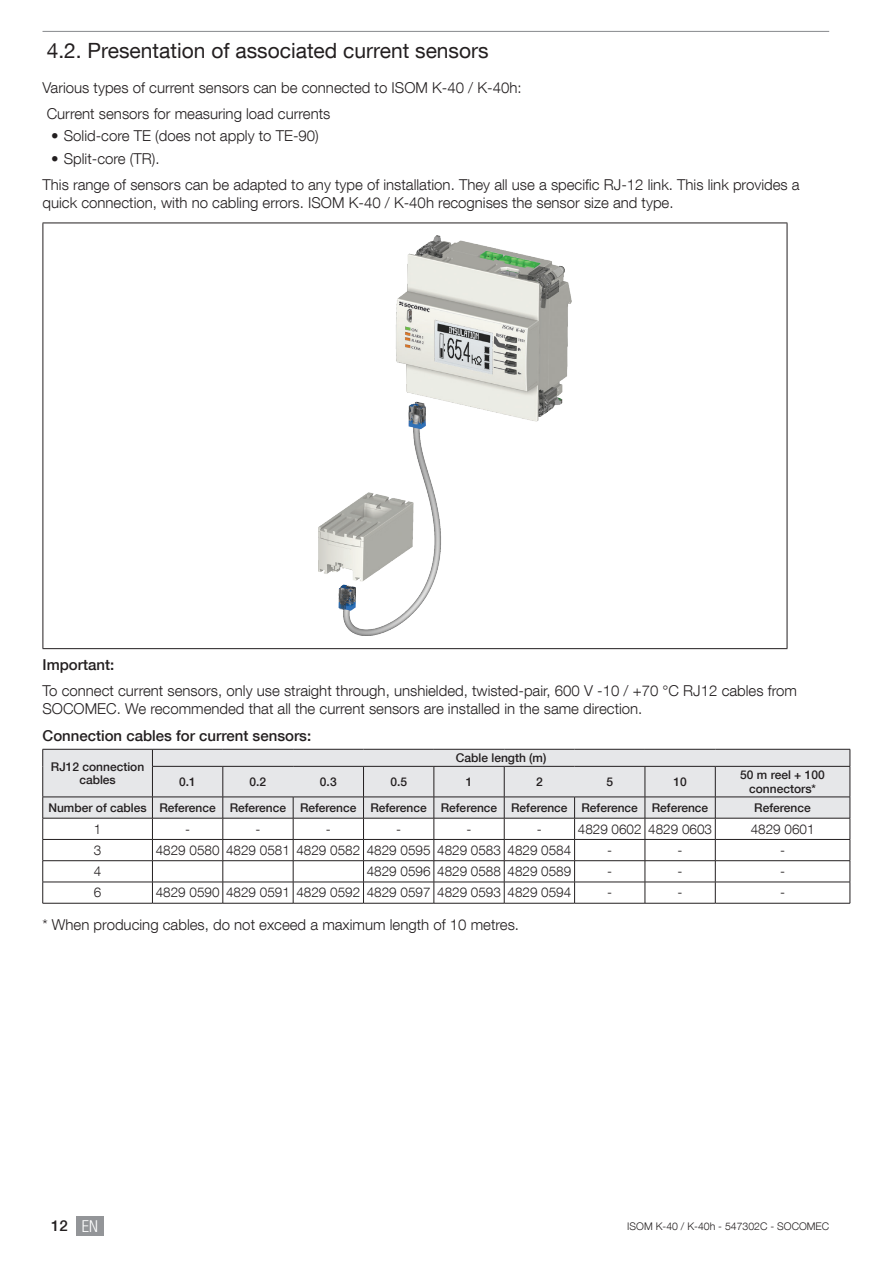
<style>
.page{position:relative;width:893px;height:1263px;background:#fff}
.page>*{position:absolute;margin:0;border:0;box-sizing:border-box;transform-origin:0 0}
.t1{font:21px "Helvetica Neue LT Com";color:#231f20}
.t2{font:300 15px/26.5px "Helvetica Neue LT Com";color:#231f20}
.t3{font:500 15px "Helvetica Neue LT Com";color:#231f20}
.t4{font:300 13.5px "Helvetica Neue LT Com";color:#231f20}
.t5{font:500 12px/13.5px "Helvetica Neue LT Com";color:#231f20;text-align:center}
.t6{font:300 10.5px "Helvetica Neue LT Com";color:#231f20}
.s1{font-weight:300;font-stretch:condensed;font-size:16.5px;color:#fff}
</style>
<div class="page">
<div style="left:76px;top:1216px;width:28px;height:19px;background:#939598"></div>
<hr style="left:43px;top:31px;width:786px;height:1px;background:#939598">
<hr style="left:43px;top:223px;width:744px;height:1px;background:#231f20">
<hr style="left:43px;top:223px;width:1px;height:425px;background:#231f20">
<hr style="left:787px;top:223px;width:1px;height:425px;background:#231f20">
<hr style="left:43px;top:648px;width:744px;height:1px;background:#231f20">
<img style="left:318px;top:236px;width:253px;height:400px">
<div style="left:43px;top:750px;width:807px;height:68px;background:#e6e7e9"></div>
<hr style="left:43px;top:749px;width:109px;height:1px;background:#231f20">
<svg style="left:42px;top:749px;width:1px;height:17px"></svg>
<hr style="left:42px;top:766px;width:1px;height:31px;background:#231f20">
<hr style="left:152px;top:749px;width:71px;height:1px;background:#231f20">
<svg style="left:152px;top:749px;width:1px;height:17px"></svg>
<hr style="left:223px;top:749px;width:70px;height:1px;background:#231f20">
<hr style="left:293px;top:749px;width:70px;height:1px;background:#231f20">
<hr style="left:363px;top:749px;width:71px;height:1px;background:#231f20">
<hr style="left:434px;top:749px;width:70px;height:1px;background:#231f20">
<hr style="left:504px;top:749px;width:71px;height:1px;background:#231f20">
<hr style="left:575px;top:749px;width:70px;height:1px;background:#231f20">
<hr style="left:645px;top:749px;width:70px;height:1px;background:#231f20">
<hr style="left:715px;top:749px;width:135px;height:1px;background:#231f20">
<svg style="left:850px;top:749px;width:1px;height:17px"></svg>
<hr style="left:152px;top:766px;width:71px;height:1px;background:#231f20">
<hr style="left:152px;top:766px;width:1px;height:31px;background:#231f20">
<hr style="left:223px;top:766px;width:70px;height:1px;background:#231f20">
<hr style="left:223px;top:766px;width:1px;height:31px;background:#231f20">
<hr style="left:293px;top:766px;width:70px;height:1px;background:#231f20">
<hr style="left:363px;top:766px;width:71px;height:1px;background:#231f20">
<hr style="left:363px;top:766px;width:1px;height:31px;background:#231f20">
<hr style="left:434px;top:766px;width:70px;height:1px;background:#231f20">
<hr style="left:434px;top:766px;width:1px;height:31px;background:#231f20">
<hr style="left:504px;top:766px;width:71px;height:1px;background:#231f20">
<hr style="left:504px;top:766px;width:1px;height:31px;background:#231f20">
<hr style="left:575px;top:766px;width:70px;height:1px;background:#231f20">
<hr style="left:645px;top:766px;width:70px;height:1px;background:#231f20">
<hr style="left:645px;top:766px;width:1px;height:31px;background:#231f20">
<hr style="left:715px;top:766px;width:135px;height:1px;background:#231f20">
<hr style="left:715px;top:766px;width:1px;height:31px;background:#231f20">
<hr style="left:850px;top:766px;width:1px;height:31px;background:#231f20">
<hr style="left:715px;top:797px;width:135px;height:1px;background:#231f20">
<hr style="left:715px;top:818px;width:135px;height:1px;background:#231f20">
<hr style="left:715px;top:839px;width:135px;height:1px;background:#231f20">
<hr style="left:715px;top:860px;width:135px;height:1px;background:#231f20">
<hr style="left:715px;top:882px;width:135px;height:1px;background:#231f20">
<svg style="left:42px;top:797px;width:674px;height:106px"></svg>
<svg style="left:850px;top:797px;width:1px;height:106px"></svg>
<hr style="left:43px;top:903px;width:109px;height:1px;background:#231f20">
<hr style="left:152px;top:903px;width:71px;height:1px;background:#231f20">
<hr style="left:223px;top:903px;width:70px;height:1px;background:#231f20">
<hr style="left:293px;top:903px;width:70px;height:1px;background:#231f20">
<hr style="left:363px;top:903px;width:71px;height:1px;background:#231f20">
<hr style="left:434px;top:903px;width:70px;height:1px;background:#231f20">
<hr style="left:504px;top:903px;width:71px;height:1px;background:#231f20">
<hr style="left:575px;top:903px;width:70px;height:1px;background:#231f20">
<hr style="left:645px;top:903px;width:70px;height:1px;background:#231f20">
<hr style="left:715px;top:903px;width:135px;height:1px;background:#231f20">
<h1 class="t1" style="left:47px;top:37px;width:443px">4.2. Presentation of associated current sensors</h1>
<p class="t2" style="left:43px;top:74px;width:481px">Various types of current sensors can be connected to ISOM K-40 / K-40h:<br>Current sensors for measuring load currents</p>
<p class="t2" style="left:51px;top:122px;width:269px">• Solid-core TE (does not apply to TE-90)</p>
<p class="t2" style="left:43px;top:145px;width:759px;text-indent:9px">• Split-core (TR).<br>This range of sensors can be adapted to any type of installation. They all use a specific RJ-12 link. This link provides a</p>
<p class="t2" style="left:43px;top:189px;width:633px">quick connection, with no cabling errors. ISOM K-40 / K-40h recognises the sensor size and type.</p>
<p class="t3" style="left:43px;top:655px;width:73px">Important:</p>
<p class="t2" style="left:43px;top:681px;width:756px;line-height:18px">To connect current sensors, only use straight through, unshielded, twisted-pair, 600 V -10 / +70 °C RJ12 cables from<br>SOCOMEC. We recommended that all the current sensors are installed in the same direction.</p>
<p class="t3" style="left:43px;top:726px;width:270px">Connection cables for current sensors:</p>
<p class="t5" style="left:51px;top:759px;width:95px">RJ12 connection cables</p>
<p class="t5" style="left:456px;top:751px;width:92px">Cable length (m)</p>
<p class="t5" style="left:179px;top:775px;width:18px">0.1</p>
<p class="t5" style="left:250px;top:775px;width:18px">0.2</p>
<p class="t5" style="left:320px;top:775px;width:18px">0.3</p>
<p class="t5" style="left:390px;top:775px;width:18px">0.5</p>
<p class="t5" style="left:466px;top:775px;width:8px">1</p>
<p class="t5" style="left:536px;top:775px;width:8px">2</p>
<p class="t5" style="left:606px;top:775px;width:8px">5</p>
<p class="t5" style="left:673px;top:775px;width:15px">10</p>
<p class="t5" style="left:740px;top:768px;width:86px">50 m reel + 100 connectors*</p>
<p class="t5" style="left:48px;top:801px;width:661px">Number of cables Reference Reference Reference Reference Reference Reference Reference Reference</p>
<p class="t5" style="left:754px;top:801px;width:58px">Reference</p>
<p class="t4" style="left:94px;top:820px;width:9px">1</p>
<p class="t4" style="left:185px;top:820px;width:6px">-</p>
<p class="t4" style="left:255px;top:820px;width:6px">-</p>
<p class="t4" style="left:326px;top:820px;width:6px">-</p>
<p class="t4" style="left:396px;top:820px;width:6px">-</p>
<p class="t4" style="left:467px;top:820px;width:6px">-</p>
<p class="t4" style="left:537px;top:820px;width:6px">-</p>
<p class="t4" style="left:578px;top:820px;width:136px">4829 0602 4829 0603</p>
<p class="t4" style="left:751px;top:820px;width:65px">4829 0601</p>
<p class="t4" style="left:94px;top:842px;width:9px">3</p>
<p class="t4" style="left:156px;top:842px;width:417px">4829 0580 4829 0581 4829 0582 4829 0595 4829 0583 4829 0584</p>
<p class="t4" style="left:607px;top:842px;width:6px">-</p>
<p class="t4" style="left:678px;top:842px;width:6px">-</p>
<p class="t4" style="left:780px;top:842px;width:6px">-</p>
<p class="t4" style="left:94px;top:863px;width:9px">4</p>
<p class="t4" style="left:367px;top:863px;width:206px">4829 0596 4829 0588 4829 0589</p>
<p class="t4" style="left:607px;top:863px;width:6px">-</p>
<p class="t4" style="left:678px;top:863px;width:6px">-</p>
<p class="t4" style="left:780px;top:863px;width:6px">-</p>
<p class="t4" style="left:94px;top:884px;width:9px">6</p>
<p class="t4" style="left:156px;top:884px;width:417px">4829 0590 4829 0591 4829 0592 4829 0597 4829 0593 4829 0594</p>
<p class="t4" style="left:607px;top:884px;width:6px">-</p>
<p class="t4" style="left:678px;top:884px;width:6px">-</p>
<p class="t4" style="left:780px;top:884px;width:6px">-</p>
<p class="t2" style="left:43px;top:911px;width:478px">* When producing cables, do not exceed a maximum length of 10 metres.</p>
<p class="t3" style="left:51px;top:1217px;width:48px">12 <span class="s1">EN</span></p>
<p class="t6" style="left:627px;top:1219px;width:203px">ISOM K-40 / K-40h - 547302C - SOCOMEC</p>
</div>
